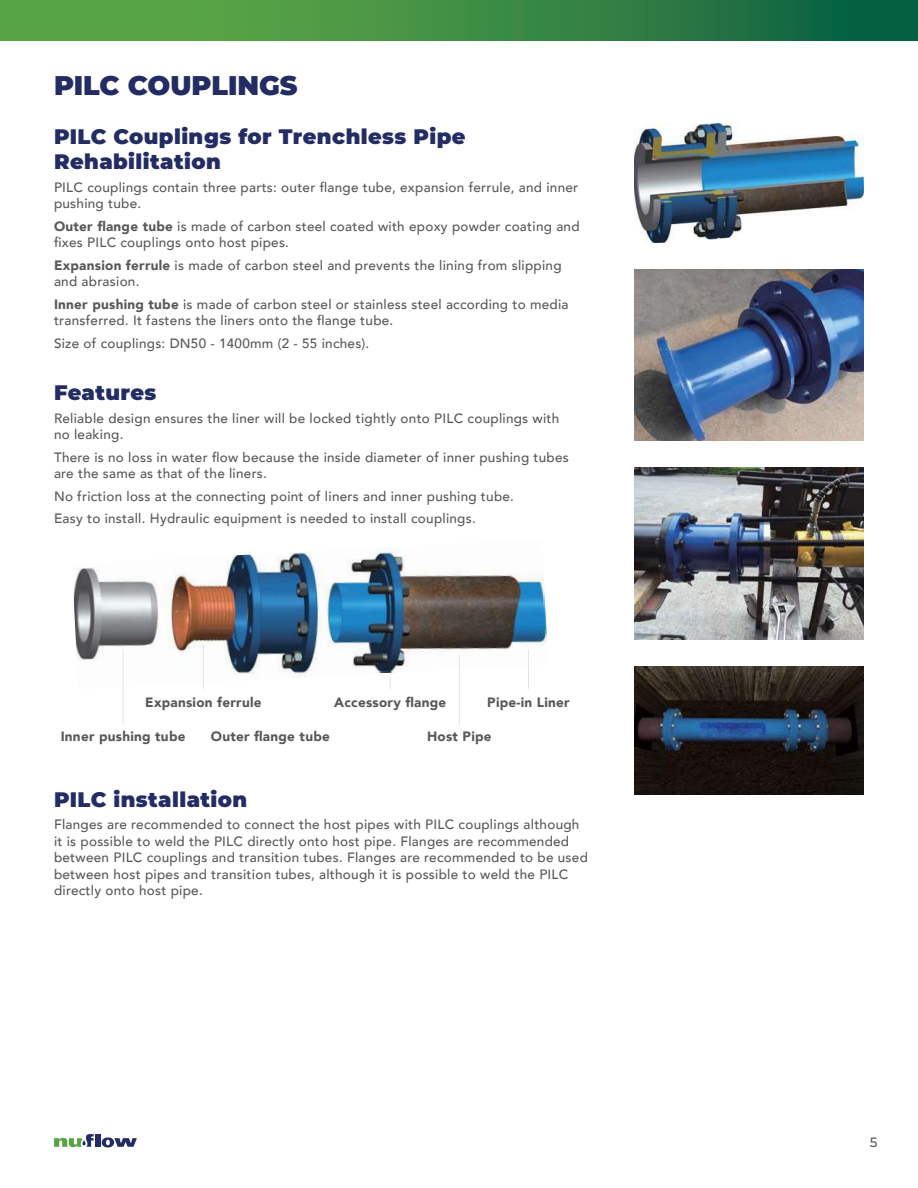
<style>
.page{position:relative;width:918px;height:1188px;background:#fff}
.page>*{position:absolute;margin:0;border:0;box-sizing:border-box;transform-origin:0 0}
.t1{font:900 27px "Montserrat";color:#242c64}
.t2{font:900 21px/25.2px "Montserrat";letter-spacing:.02em;color:#242c64}
.t3{font:500 13.5px/16.5px "Avenir";letter-spacing:.02em;color:#57585a}
.t4{font:900 13.5px "Avenir";letter-spacing:.02em;color:#57585a}
.t5{font:500 13.5px "Montserrat";color:#57585a}
.s1{font-weight:900}
</style>
<div class="page">
<svg style="left:0;top:0;width:918px;height:40px;background:#3b8a44"></svg>
<svg style="left:54px;top:1134px;width:40px;height:13px"></svg>
<div style="left:95px;top:1134px;width:5px;height:13px;background:#242c64"></div>
<svg style="left:102px;top:1137px;width:35px;height:11px"></svg>
<img style="left:73px;top:549px;width:474px;height:140px">
<img style="left:634px;top:124px;width:230px;height:119px">
<img style="left:635px;top:270px;width:229px;height:171px">
<img style="left:635px;top:468px;width:229px;height:171px">
<img style="left:635px;top:666px;width:229px;height:129px">
<hr style="left:123px;top:650px;width:1px;height:75px;background:#e3e6e7">
<hr style="left:459px;top:655px;width:1px;height:70px;background:#e3e6e7">
<hr style="left:203px;top:645px;width:1px;height:44px;background:#e3e6e7">
<hr style="left:528px;top:650px;width:1px;height:39px;background:#e3e6e7">
<svg style="left:390px;top:676px;width:1px;height:13px"></svg>
<h1 class="t1" style="left:54px;top:68px;width:245px">PILC COUPLINGS</h1>
<h2 class="t2" style="left:54px;top:123px;width:413px">PILC Couplings for Trenchless Pipe<br>Rehabilitation</h2>
<p class="t3" style="left:54px;top:178px;width:526px">PILC couplings contain three parts: outer flange tube, expansion ferrule, and inner pushing tube.</p>
<p class="t3" style="left:54px;top:217px;width:527px"><span class="s1">Outer flange tube</span> is made of carbon steel coated with epoxy powder coating and fixes PILC couplings onto host pipes.</p>
<p class="t3" style="left:54px;top:256px;width:509px"><span class="s1">Expansion ferrule</span> is made of carbon steel and prevents the lining from slipping and abrasion.</p>
<p class="t3" style="left:54px;top:295px;width:516px"><span class="s1">Inner pushing tube</span> is made of carbon steel or stainless steel according to media transferred. It fastens the liners onto the flange tube.</p>
<p class="t3" style="left:54px;top:334px;width:317px">Size of couplings: DN50 - 1400mm (2 - 55 inches).</p>
<h2 class="t2" style="left:54px;top:380px;width:104px">Features</h2>
<p class="t3" style="left:54px;top:409px;width:507px">Reliable design ensures the liner will be locked tightly onto PILC couplings with no leaking.</p>
<p class="t3" style="left:54px;top:448px;width:516px">There is no loss in water flow because the inside diameter of inner pushing tubes are the same as that of the liners.</p>
<p class="t3" style="left:54px;top:484px;width:462px;line-height:22.5px">No friction loss at the connecting point of liners and inner pushing tube.<br>Easy to install. Hydraulic equipment is needed to install couplings.</p>
<p class="t4" style="left:145px;top:690px;width:118px">Expansion ferrule</p>
<p class="t4" style="left:334px;top:690px;width:114px">Accessory flange</p>
<p class="t4" style="left:487px;top:690px;width:84px">Pipe-in Liner</p>
<p class="t4" style="left:61px;top:724px;width:126px">Inner pushing tube</p>
<p class="t4" style="left:211px;top:724px;width:121px">Outer flange tube</p>
<p class="t4" style="left:427px;top:724px;width:66px">Host Pipe</p>
<h2 class="t2" style="left:54px;top:786px;width:195px">PILC installation</h2>
<p class="t3" style="left:54px;top:816px;width:535px">Flanges are recommended to connect the host pipes with PILC couplings although it is possible to weld the PILC directly onto host pipe. Flanges are recommended between PILC couplings and transition tubes. Flanges are recommended to be used between host pipes and transition tubes, although it is possible to weld the PILC directly onto host pipe.</p>
<p class="t5" style="left:870px;top:1133px;width:9px">5</p>
</div>
